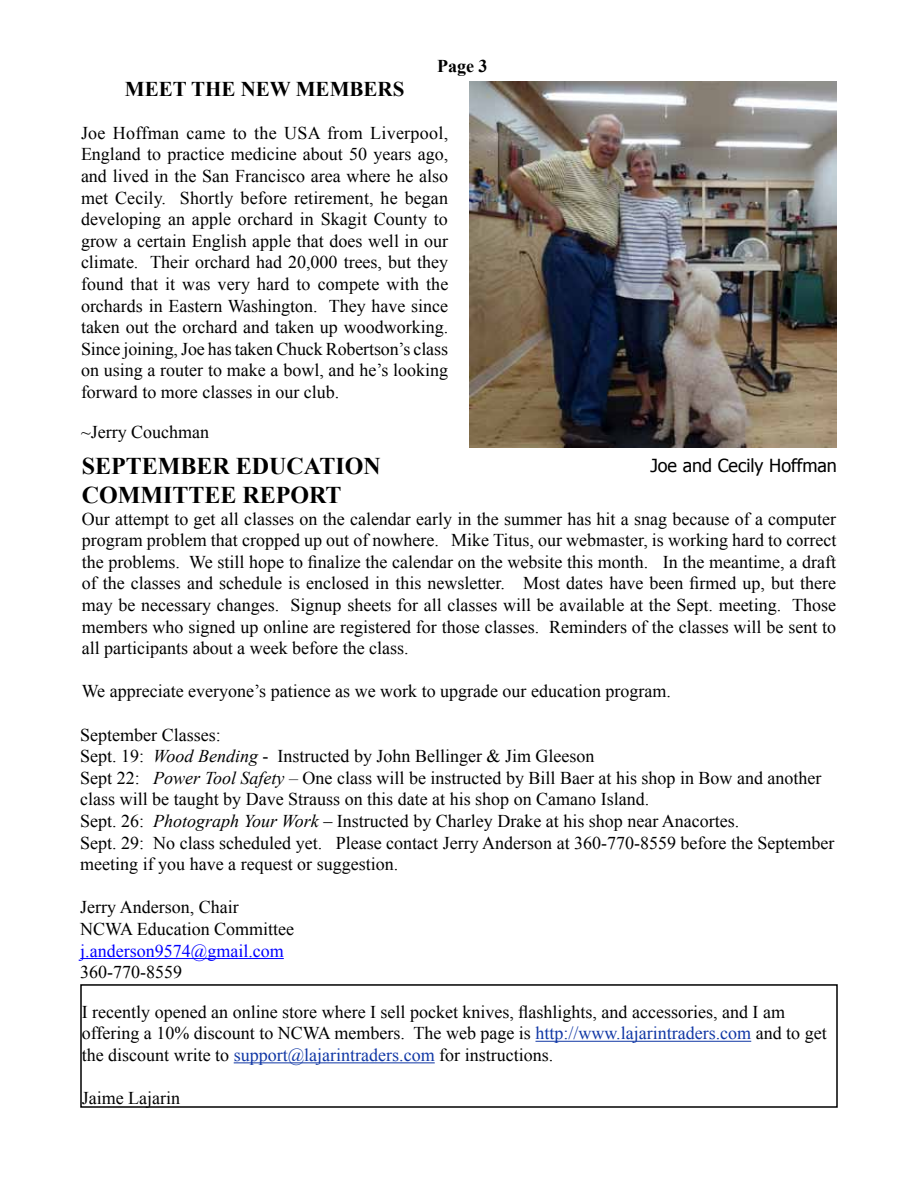
<style>
.page{position:relative;width:918px;height:1188px;background:#fff}
.page>*{position:absolute;margin:0;border:0;box-sizing:border-box;transform-origin:0 0}
.t1{font:700 24px "Times New Roman";color:#000}
.t2{font:700 21px "Times New Roman";color:#000}
.t3{font:18px/21.6px "Times New Roman";color:#000}
.t4{font:18px "Times New Roman";color:#00f}
.t5{font:18px "Tahoma";color:#000}
.t6{font:700 18px "Times New Roman";color:#000}
.s1{font-style:italic}
.s2{color:#1037a5}
</style>
<div class="page">
<img style="left:470px;top:81px;width:367px;height:366px">
<hr style="left:80px;top:958px;width:204px;height:1px;background:#00f">
<hr style="left:535px;top:1041px;width:216px;height:1px;background:#1037a5">
<hr style="left:234px;top:1062px;width:201px;height:1px;background:#1037a5">
<p class="t6" style="left:437px;top:54px;width:52px">Page 3</p>
<p class="t2" style="left:125px;top:74px;width:281px">MEET THE NEW MEMBERS</p>
<p class="t3" style="left:81px;top:122px;width:369px;text-align:justify">Joe Hoffman came to the USA from Liverpool, England to practice medicine about 50 years ago, and lived in the San Francisco area where he also met Cecily. Shortly before retirement, he began developing an apple orchard in Skagit County to grow a certain English apple that does well in our climate. Their orchard had 20,000 trees, but they found that it was very hard to compete with the orchards in Eastern Washington. They have since taken out the orchard and taken up woodworking.<br>Since joining, Joe has taken Chuck Robertson’s class on using a router to make a bowl, and he’s looking forward to more classes in our club.</p>
<p class="t3" style="left:81px;top:421px;width:130px">~Jerry Couchman</p>
<h1 class="t1" style="left:82px;top:450px;width:300px">SEPTEMBER EDUCATION</h1>
<p class="t5" style="left:650px;top:453px;width:188px">Joe and Cecily Hoffman</p>
<h1 class="t1" style="left:82px;top:478px;width:261px">COMMITTEE REPORT</h1>
<p class="t3" style="left:82px;top:507px;width:756px;text-align:justify">Our attempt to get all classes on the calendar early in the summer has hit a snag because of a computer program problem that cropped up out of nowhere. Mike Titus, our webmaster, is working hard to correct the problems. We still hope to finalize the calendar on the website this month. In the meantime, a draft of the classes and schedule is enclosed in this newsletter. Most dates have been firmed up, but there may be necessary changes. Signup sheets for all classes will be available at the Sept. meeting. Those members who signed up online are registered for those classes. Reminders of the classes will be sent to all participants about a week before the class.</p>
<p class="t3" style="left:82px;top:680px;width:591px">We appreciate everyone’s patience as we work to upgrade our education program.</p>
<p class="t3" style="left:80px;top:723px;width:756px">September Classes:<br>Sept. 19: <span class="s1">Wood Bending</span> - Instructed by John Bellinger &amp; Jim Gleeson<br>Sept 22: <span class="s1">Power Tool Safety –</span> One class will be instructed by Bill Baer at his shop in Bow and another class will be taught by Dave Strauss on this date at his shop on Camano Island.<br>Sept. 26: <span class="s1">Photograph Your Work</span> – Instructed by Charley Drake at his shop near Anacortes.<br>Sept. 29: No class scheduled yet. Please contact Jerry Anderson at 360-770-8559 before the September meeting if you have a request or suggestion.</p>
<p class="t3" style="left:80px;top:896px;width:216px">Jerry Anderson, Chair<br>NCWA Education Committee</p>
<p class="t4" style="left:80px;top:938px;width:205px">j.anderson9574@gmail.com</p>
<p class="t3" style="left:80px;top:952px;width:706px;line-height:39.6px">360-770-8559<br>I recently opened an online store where I sell pocket knives, flashlights, and accessories, and I am</p>
<p class="t3" style="left:82px;top:1022px;width:747px">offering a 10% discount to NCWA members. The web page is <span class="s2">http://www.lajarintraders.com</span> and to get the discount write to <span class="s2">support@lajarintraders.com</span> for instructions.</p>
<p class="t3" style="left:82px;top:1087px;width:100px">Jaime Lajarin</p>
</div>
